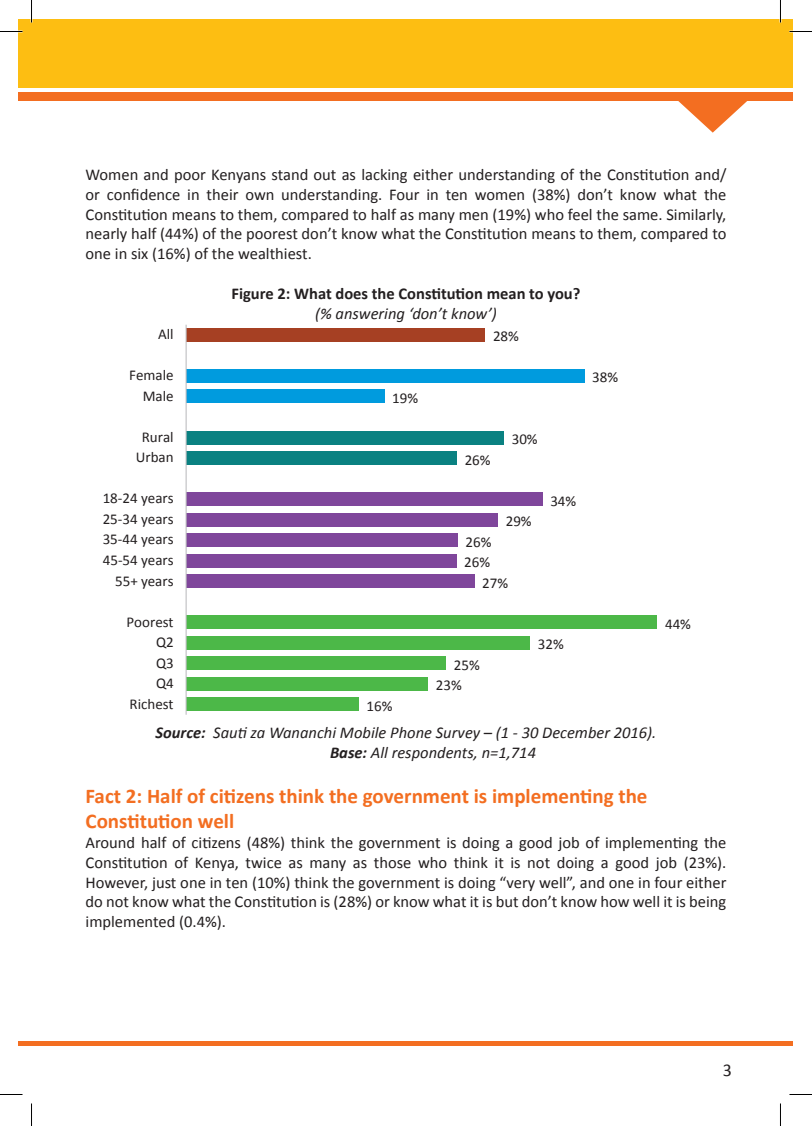
<style>
.page{position:relative;width:812px;height:1126px;background:#fff}
.page>*{position:absolute;margin:0;border:0;box-sizing:border-box;transform-origin:0 0}
.t1{font:700 21px/25.2px "Calibri";color:#f36e21}
.t2{font:18px "Calibri";color:#231f20}
.t3{font:16.5px/19.8px "Calibri";color:#231f20;text-align:justify}
.t4{font:italic 16.5px "Calibri";color:#231f20}
.t5{font:700 16.5px "Calibri";color:#231f20}
.t6{font:15px/20.5px "Calibri";color:#231f20;text-align:right}
.s1{font-weight:700}
</style>
<div class="page">
<div style="left:19px;top:19px;width:12px;height:68px;background:#fdbe12"></div>
<div style="left:19px;top:93px;width:12px;height:8px;background:#f36e21"></div>
<div style="left:19px;top:1041px;width:13px;height:5px;background:#f36e21"></div>
<div style="left:32px;top:19px;width:760px;height:68px;background:#fdbe12"></div>
<div style="left:32px;top:93px;width:761px;height:8px;background:#f36e21"></div>
<svg style="left:678px;top:101px;width:69px;height:32px"></svg>
<div style="left:31px;top:1041px;width:761px;height:5px;background:#f36e21"></div>
<div style="left:186px;top:328px;width:299px;height:14px;background:#a64023"></div>
<div style="left:186px;top:369px;width:398px;height:14px;background:#009bde"></div>
<div style="left:186px;top:390px;width:198px;height:13px;background:#009bde"></div>
<div style="left:186px;top:431px;width:317px;height:13px;background:#0a8181"></div>
<div style="left:186px;top:451px;width:270px;height:14px;background:#0a8181"></div>
<div style="left:186px;top:492px;width:356px;height:14px;background:#7f469b"></div>
<div style="left:186px;top:513px;width:311px;height:14px;background:#7f469b"></div>
<div style="left:186px;top:533px;width:271px;height:14px;background:#7f469b"></div>
<div style="left:186px;top:554px;width:270px;height:14px;background:#7f469b"></div>
<div style="left:186px;top:574px;width:288px;height:14px;background:#7f469b"></div>
<div style="left:186px;top:615px;width:470px;height:14px;background:#4cb848"></div>
<div style="left:186px;top:636px;width:343px;height:14px;background:#4cb848"></div>
<div style="left:186px;top:657px;width:260px;height:13px;background:#4cb848"></div>
<div style="left:186px;top:677px;width:242px;height:14px;background:#4cb848"></div>
<div style="left:186px;top:698px;width:172px;height:13px;background:#4cb848"></div>
<hr style="left:185px;top:325px;width:2px;height:390px;background:#bcbdc0">
<hr style="left:779px;top:0;width:2px;height:22px;background:#fff">
<svg style="left:0;top:31px;width:22px;height:1px"></svg>
<svg style="left:789px;top:31px;width:22px;height:1px"></svg>
<svg style="left:0;top:1094px;width:22px;height:1px"></svg>
<svg style="left:789px;top:1094px;width:22px;height:1px"></svg>
<svg style="left:31px;top:0;width:1px;height:22px"></svg>
<svg style="left:31px;top:1103px;width:1px;height:23px"></svg>
<svg style="left:780px;top:0;width:1px;height:22px"></svg>
<svg style="left:780px;top:1103px;width:1px;height:23px"></svg>
<p class="t3" style="left:86px;top:165px;width:642px">Women and poor Kenyans stand out as lacking either understanding of the Constitution and/ or confidence in their own understanding. Four in ten women (38%) don’t know what the Constitution means to them, compared to half as many men (19%) who feel the same. Similarly, nearly half (44%) of the poorest don’t know what the Constitution means to them, compared to one in six (16%) of the wealthiest.</p>
<p class="t5" style="left:231px;top:283px;width:350px">Figure 2: What does the Constitution mean to you?</p>
<p class="t4" style="left:315px;top:302px;width:183px">(% answering ‘don’t know’)</p>
<p class="t6" style="left:493px;top:326px;width:27px">28%</p>
<p class="t6" style="left:592px;top:367px;width:27px">38%</p>
<p class="t6" style="left:392px;top:388px;width:27px">19%</p>
<p class="t6" style="left:511px;top:429px;width:27px">30%</p>
<p class="t6" style="left:464px;top:449px;width:27px">26%</p>
<p class="t6" style="left:550px;top:490px;width:27px">34%</p>
<p class="t6" style="left:505px;top:511px;width:27px">29%</p>
<p class="t6" style="left:465px;top:532px;width:27px">26%</p>
<p class="t6" style="left:464px;top:552px;width:27px">26%</p>
<p class="t6" style="left:482px;top:573px;width:27px">27%</p>
<p class="t6" style="left:665px;top:614px;width:27px">44%</p>
<p class="t6" style="left:537px;top:634px;width:27px">32%</p>
<p class="t6" style="left:436px;top:655px;width:45px;text-align:left;text-indent:18px">25%<br>23%</p>
<p class="t6" style="left:366px;top:696px;width:27px">16%</p>
<p class="t6" style="left:158px;top:324px;width:17px">All</p>
<p class="t6" style="left:129px;top:365px;width:46px">Female<br>Male</p>
<p class="t6" style="left:136px;top:427px;width:39px;text-align:center">Rural<br>Urban</p>
<p class="t6" style="left:103px;top:488px;width:72px">18-24 years<br>25-34 years<br>35-44 years<br>45-54 years<br>55+ years</p>
<p class="t6" style="left:127px;top:611px;width:49px">Poorest<br>Q2<br>Q3<br>Q4<br>Richest</p>
<p class="t4" style="left:155px;top:721px;width:502px"><span class="s1">Source:</span> Sauti za Wananchi Mobile Phone Survey – (1 - 30 December 2016).</p>
<p class="t4" style="left:330px;top:741px;width:207px"><span class="s1">Base:</span> All respondents, n=1,714</p>
<p class="t1" style="left:86px;top:783px;width:563px">Fact 2: Half of citizens think the government is implementing the<br>Constitution well</p>
<p class="t3" style="left:86px;top:833px;width:642px">Around half of citizens (48%) think the government is doing a good job of implementing the Constitution of Kenya, twice as many as those who think it is not doing a good job (23%).<br>However, just one in ten (10%) think the government is doing “very well”, and one in four either do not know what the Constitution is (28%) or know what it is but don’t know how well it is being implemented (0.4%).</p>
<p class="t2" style="left:722px;top:1058px;width:11px">3</p>
</div>
